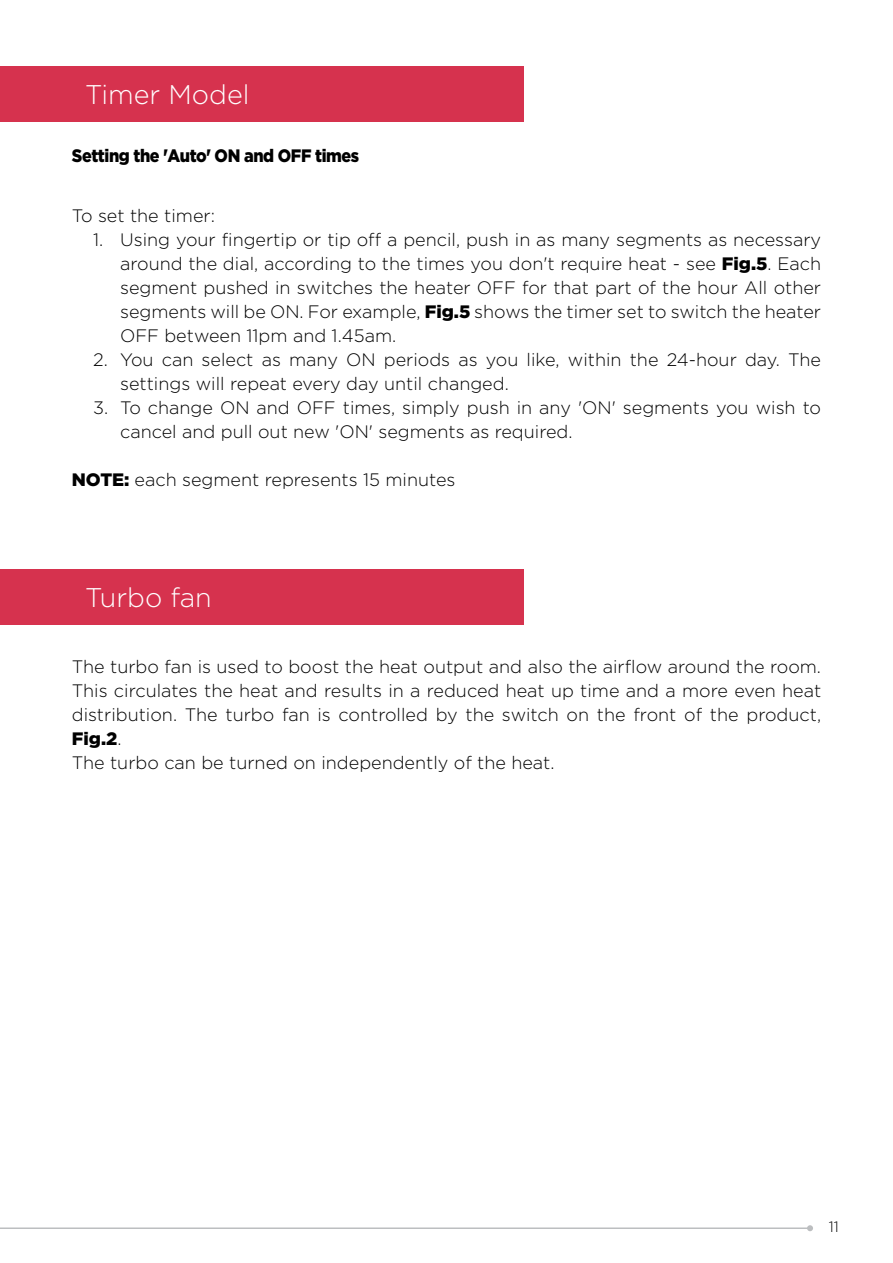
<style>
.page{position:relative;width:893px;height:1263px;background:#fff}
.page>*{position:absolute;margin:0;border:0;box-sizing:border-box;transform-origin:0 0}
.t1{font:300 27px "Gotham";color:#fff}
.t2{font:300 18px/24px "Gotham";color:#000}
.t3{font:900 18px "Gotham";letter-spacing:-.025em;color:#000;scale:.9 1}
.t4{font:300 15px "Gotham";color:#000}
.s1{font-weight:900}
</style>
<div class="page">
<div style="left:0;top:66px;width:523px;height:55px;background:#d6324e"></div>
<div style="left:0;top:570px;width:523px;height:55px;background:#d6324e"></div>
<hr style="left:0;top:1227px;width:810px;height:2px;background:#bcbec0">
<svg style="left:807px;top:1225px;width:6px;height:6px"></svg>
<h1 class="t1" style="left:85px;top:79px;width:166px">Timer Model</h1>
<p class="t3" style="left:72px;top:145px;width:321px">Setting the 'Auto' ON and OFF times</p>
<p class="t2" style="left:72px;top:203px;width:145px">To set the timer:</p>
<p class="t2" style="left:120px;top:227px;width:702px;text-align:justify;text-indent:-27px">1. Using your fingertip or tip off a pencil, push in as many segments as necessary around the dial, according to the times you don't require heat - see <span class="s1">Fig.5</span>. Each segment pushed in switches the heater OFF for that part of the hour All other segments will be ON. For example, <span class="s1">Fig.5</span> shows the timer set to switch the heater OFF between 11pm and 1.45am.</p>
<p class="t2" style="left:120px;top:347px;width:702px;text-indent:-27px">2. You can select as many ON periods as you like, within the 24-hour day. The settings will repeat every day until changed.</p>
<p class="t2" style="left:120px;top:395px;width:702px;text-indent:-27px">3. To change ON and OFF times, simply push in any 'ON' segments you wish to cancel and pull out new 'ON' segments as required.</p>
<p class="t2" style="left:72px;top:467px;width:385px"><span class="s1">NOTE:</span> each segment represents 15 minutes</p>
<h1 class="t1" style="left:85px;top:583px;width:128px">Turbo fan</h1>
<p class="t2" style="left:72px;top:654px;width:751px">The turbo fan is used to boost the heat output and also the airflow around the room.<br>This circulates the heat and results in a reduced heat up time and a more even heat distribution. The turbo fan is controlled by the switch on the front of the product, <span class="s1">Fig.2</span>.<br>The turbo can be turned on independently of the heat.</p>
<p class="t4" style="left:829px;top:1218px;width:12px">11</p>
</div>
